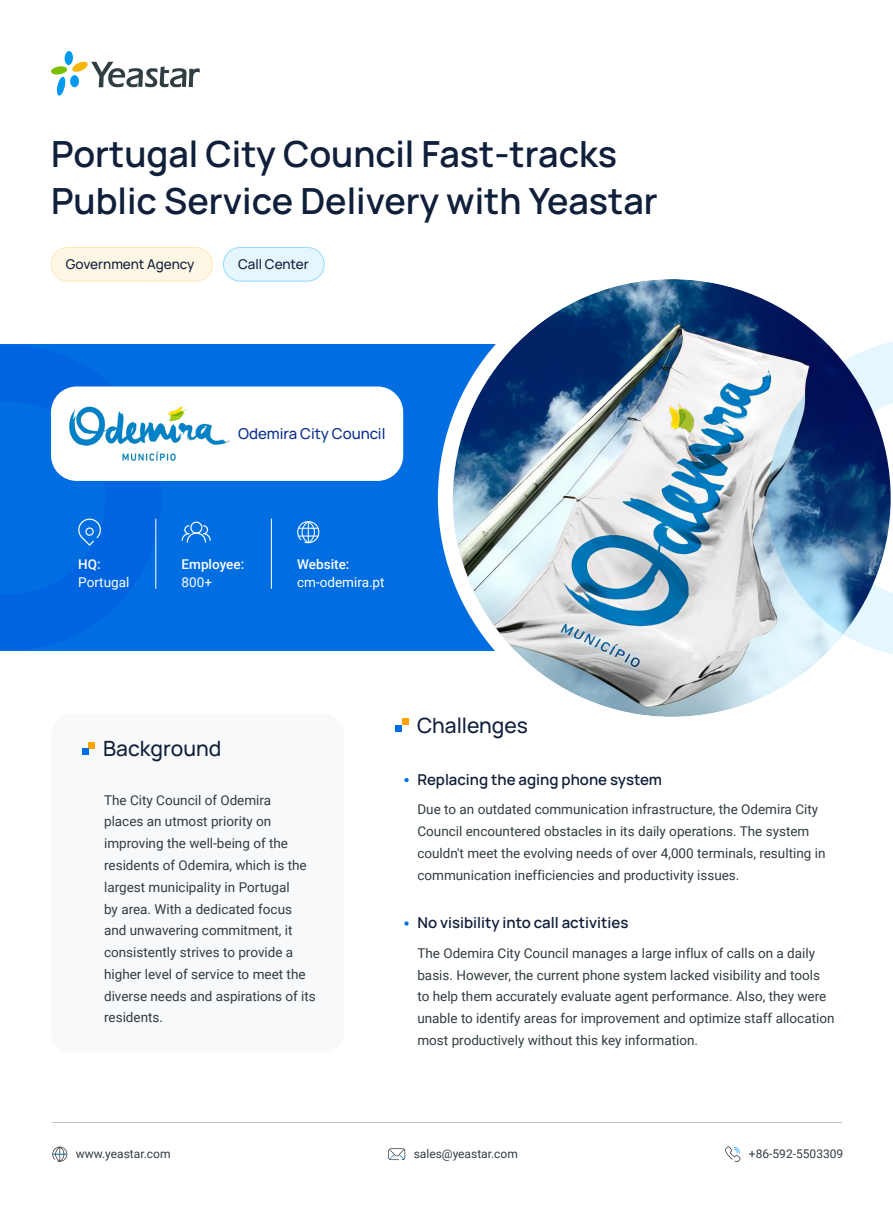
<style>
.page{position:relative;width:893px;height:1212px;background:#fff}
.page>*{position:absolute;margin:0;border:0;box-sizing:border-box;transform-origin:0 0}
.t1{font:600 36px/46.8px "Manrope";color:#101f3a}
.正文一级标题{font:500 21px "Manrope";color:#101f3a}
.正文标题{font:600 15px "Manrope";color:#101f3a}
.小点标题{font:500 15px "Manrope";color:#0a2e8c}
.正文{font:13.5px/21.8px "Roboto";color:#303c42}
.小点标题-2{font:500 13.5px "Manrope";color:#101f3a}
.正文-2{font:13.5px "Roboto";color:#fff}
.小点二级标题{font:500 13.5px "Roboto";color:#fff}
.联系方式{font:12px "Roboto";color:#303c42}
</style>
<div class="page">
<svg style="left:404px;top:778px;width:5px;height:4px"></svg>
<svg style="left:404px;top:921px;width:5px;height:5px"></svg>
<div style="left:51px;top:714px;width:293px;height:338px;background:#f7f9fa;border-radius:21px"></div>
<svg style="left:51px;top:51px;width:149px;height:45px"></svg>
<div style="left:223px;top:247px;width:101px;height:34px;background:#e5f6ff;border-radius:17px"></div>
<div style="left:223px;top:247px;width:101px;height:34px;border:1px solid #94dbff;border-radius:17px"></div>
<div style="left:51px;top:247px;width:161px;height:34px;background:#fff7e5;border-radius:17px"></div>
<div style="left:51px;top:247px;width:162px;height:34px;border:1px solid #ffe7b3;border-radius:17px"></div>
<hr style="left:52px;top:1122px;width:790px;height:1px;background:#303c42">
<svg style="left:725px;top:1146px;width:15px;height:16px"></svg>
<svg style="left:52px;top:1147px;width:15px;height:15px"></svg>
<svg style="left:388px;top:1148px;width:17px;height:12px"></svg>
<div style="left:0;top:345px;width:708px;height:306px;background:#006ee1"></div>
<div style="left:51px;top:386px;width:352px;height:95px;background:#fff;border-radius:26px"></div>
<svg style="left:78px;top:519px;width:23px;height:27px"></svg>
<hr style="left:156px;top:519px;width:1px;height:70px;background:#fff">
<hr style="left:271px;top:519px;width:1px;height:70px;background:#fff">
<svg style="left:182px;top:521px;width:29px;height:22px"></svg>
<svg style="left:297px;top:521px;width:22px;height:22px"></svg>
<img style="left:438px;top:279px;width:455px;height:438px">
<img style="left:69px;top:407px;width:161px;height:54px">
<svg style="left:82px;top:742px;width:13px;height:13px"></svg>
<svg style="left:396px;top:718px;width:13px;height:13px"></svg>
<p class="t1" style="left:51px;top:129px;width:608px">Portugal City Council Fast-tracks<br>Public Service Delivery with Yeastar</p>
<p class="小点标题-2" style="left:66px;top:255px;width:130px">Government Agency</p>
<p class="小点标题-2" style="left:238px;top:255px;width:72px">Call Center</p>
<p class="小点二级标题" style="left:78px;top:554px;width:24px">HQ:</p>
<p class="正文-2" style="left:78px;top:572px;width:53px">Portugal</p>
<p class="小点标题" style="left:238px;top:423px;width:149px">Odemira City Council</p>
<p class="小点二级标题" style="left:182px;top:554px;width:64px">Employee:</p>
<p class="小点二级标题" style="left:297px;top:554px;width:54px">Website:</p>
<p class="正文-2" style="left:297px;top:572px;width:89px">cm-odemira.pt</p>
<p class="正文-2" style="left:182px;top:572px;width:32px">800+</p>
<p class="正文一级标题" style="left:103px;top:734px;width:120px">Background</p>
<p class="正文" style="left:104px;top:788px;width:213px">The City Council of Odemira<br>places an utmost priority on improving the well-being of the residents of Odemira, which is the largest municipality in Portugal<br>by area. With a dedicated focus and unwavering commitment, it consistently strives to provide a higher level of service to meet the diverse needs and aspirations of its residents.</p>
<p class="正文一级标题" style="left:417px;top:710px;width:113px">Challenges</p>
<p class="正文标题" style="left:417px;top:769px;width:246px">Replacing the aging phone system</p>
<p class="正文" style="left:417px;top:798px;width:410px">Due to an outdated communication infrastructure, the Odemira City Council encountered obstacles in its daily operations. The system couldn't meet the evolving needs of over 4,000 terminals, resulting in communication inefficiencies and productivity issues.</p>
<p class="正文标题" style="left:417px;top:912px;width:212px">No visibility into call activities</p>
<p class="正文" style="left:417px;top:942px;width:419px">The Odemira City Council manages a large influx of calls on a daily basis. However, the current phone system lacked visibility and tools to help them accurately evaluate agent performance. Also, they were unable to identify areas for improvement and optimize staff allocation most productively without this key information.</p>
<p class="联系方式" style="left:76px;top:1146px;width:96px">www.yeastar.com</p>
<p class="联系方式" style="left:414px;top:1146px;width:106px">sales@yeastar.com</p>
<p class="联系方式" style="left:749px;top:1146px;width:96px">+86-592-5503309</p>
</div>
